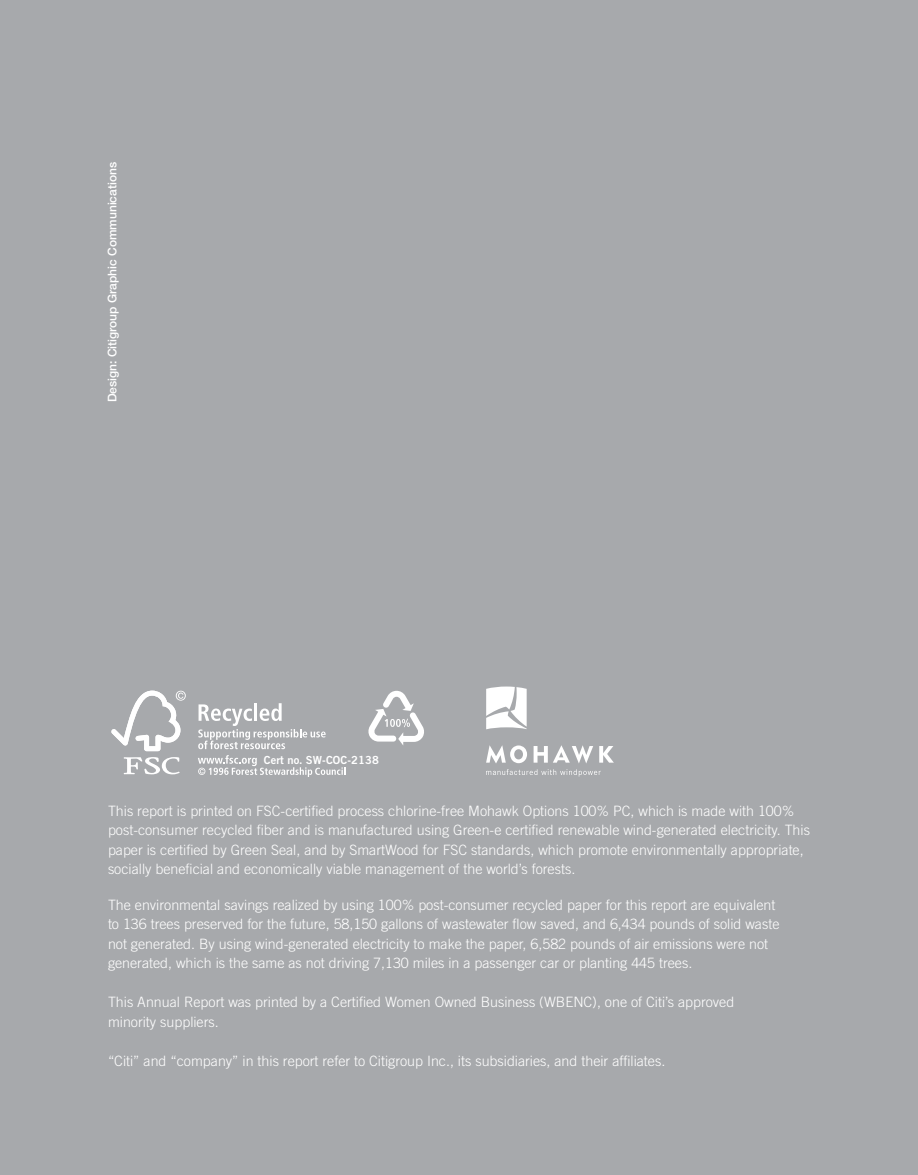
<style>
.page{position:relative;width:918px;height:1175px;background:#fff}
.page>*{position:absolute;margin:0;border:0;box-sizing:border-box;transform-origin:0 0}
.t1{font:300 14.25px/19.5px "Trade Gothic";color:#fff}
.t2{font:500 12px "Helvetica Neue LT Std";color:#fff}
.t3{font:11.1px "Trade Gothic Bold Two";letter-spacing:.01em;color:#fff}
</style>
<div class="page">
<div style="left:0;top:0;width:918px;height:1174px;background:#a7a9ac"></div>
<svg style="left:486px;top:769px;width:115px;height:7px"></svg>
<svg style="left:486px;top:745px;width:41px;height:18px"></svg>
<svg style="left:534px;top:745px;width:59px;height:18px"></svg>
<svg style="left:599px;top:746px;width:14px;height:16px"></svg>
<svg style="left:486px;top:686px;width:41px;height:43px"></svg>
<svg style="left:124px;top:757px;width:56px;height:17px"></svg>
<svg style="left:111px;top:690px;width:75px;height:61px"></svg>
<svg style="left:368px;top:690px;width:56px;height:55px"></svg>
<svg style="left:198px;top:755px;width:147px;height:22px"></svg>
<svg style="left:198px;top:703px;width:128px;height:46px"></svg>
<p class="t2" style="left:105px;top:402px;width:242px;rotate:-90deg">Design: Citigroup Graphic Communications</p>
<p class="t3" style="left:264px;top:752px;width:117px">Cert no. SW-COC-2138</p>
<p class="t1" style="left:108px;top:800px;width:704px">This report is printed on FSC-certified process chlorine-free Mohawk Options 100% PC, which is made with 100% post-consumer recycled fiber and is manufactured using Green-e certified renewable wind-generated electricity. This paper is certified by Green Seal, and by SmartWood for FSC standards, which promote environmentally appropriate, socially beneficial and economically viable management of the world’s forests.</p>
<p class="t1" style="left:108px;top:895px;width:673px">The environmental savings realized by using 100% post-consumer recycled paper for this report are equivalent to 136 trees preserved for the future, 58,150 gallons of wastewater flow saved, and 6,434 pounds of solid waste not generated. By using wind-generated electricity to make the paper, 6,582 pounds of air emissions were not generated, which is the same as not driving 7,130 miles in a passenger car or planting 445 trees.</p>
<p class="t1" style="left:108px;top:992px;width:628px">This Annual Report was printed by a Certified Women Owned Business (WBEN C), one of Citi’s approved minority suppliers.</p>
<p class="t1" style="left:108px;top:1051px;width:559px">“Citi” and “company” in this report refer to Citigroup Inc., its subsidiaries, and their affiliates.</p>
</div>
